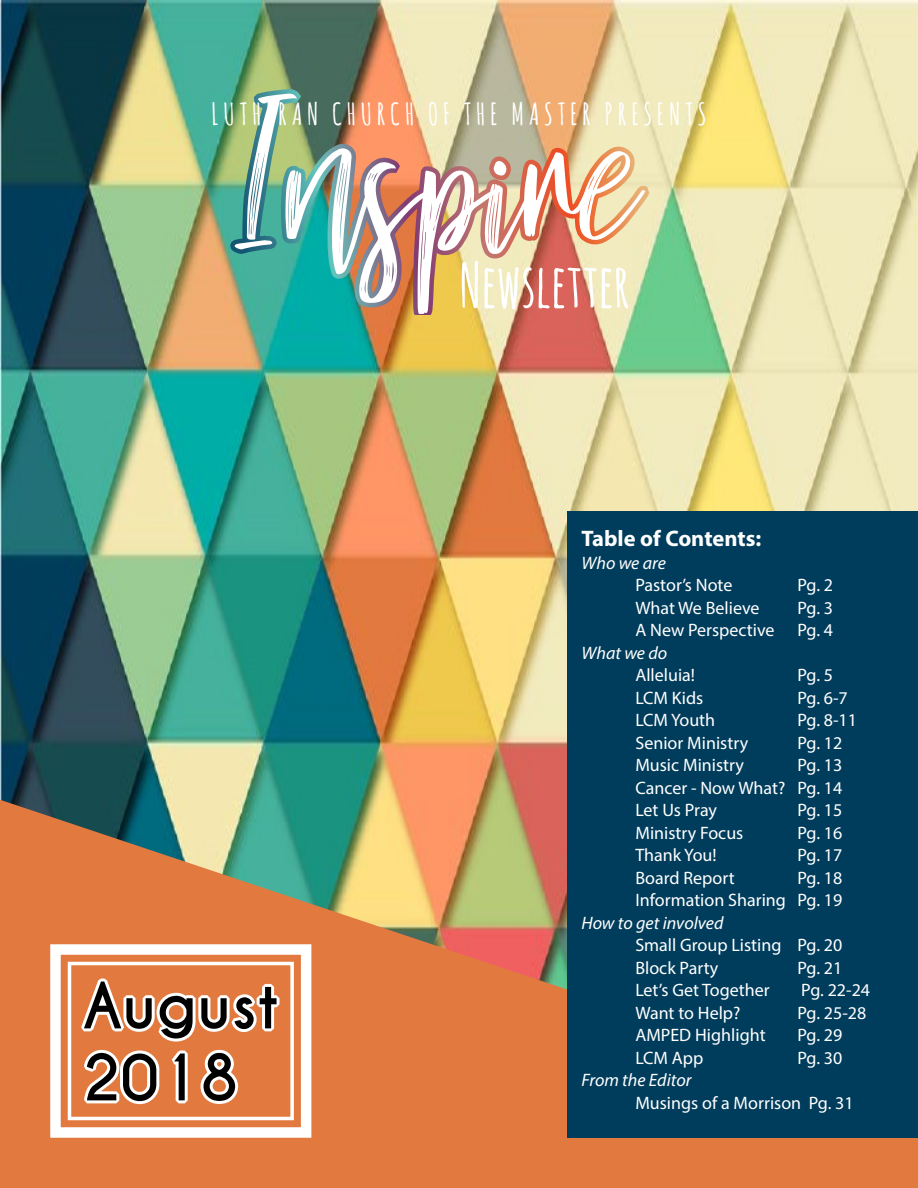
<style>
.page{position:relative;width:918px;height:1188px;background:#fff}
.page>*{position:absolute;margin:0;border:0;box-sizing:border-box;transform-origin:0 0}
.t1{font:159px "mellonydrybrush";color:#fff}
.t2{font:700 60px "Amatic SC";color:#fff}
.t3{font:700 60px/72px "Caviar Dreams";color:#000}
.t4{font:700 30px "Amatic SC";letter-spacing:.16em;color:#fff}
.t5{font:700 22.5px "Myriad Pro";color:#fff}
.t6{font:18px/22.5px "Myriad Pro";color:#fff;text-align:justify}
.t7{font:italic 18px "Myriad Pro";color:#fff}
</style>
<div class="page">
<img style="left:0;top:0;width:918px;height:800px">
<svg style="left:0;top:800px;width:918px;height:388px;background:#cf844e"></svg>
<svg style="left:227px;top:0;width:105px;height:273px;background:#5b957a"></svg>
<svg style="left:277px;top:116px;width:106px;height:577px;background:#6a9c7e"></svg>
<img style="left:352px;top:0;width:306px;height:360px">
<svg style="left:45px;top:939px;width:272px;height:204px"></svg>
<div style="left:68px;top:962px;width:226px;height:158px;border:4px solid #fff"></div>
<div style="left:567px;top:511px;width:351px;height:627px;background:#003d5c"></div>
<h1 class="t1" style="left:238px;top:90px;width:405px">Inspire</h1>
<h3 class="t4" style="left:212px;top:92px;width:496px">LUTHERAN CHURCH OF THE MASTER PRESENTS</h3>
<h2 class="t2" style="left:459px;top:243px;width:172px">Newsletter</h2>
<p class="t5" style="left:581px;top:524px;width:181px">Table of Contents:</p>
<p class="t7" style="left:581px;top:551px;width:86px">Who we are</p>
<p class="t6" style="left:635px;top:574px;width:99px">Pastor’s Note</p>
<p class="t6" style="left:797px;top:574px;width:37px">Pg. 2</p>
<p class="t6" style="left:635px;top:596px;width:126px">What We Believe</p>
<p class="t6" style="left:797px;top:596px;width:37px">Pg. 3</p>
<p class="t6" style="left:635px;top:619px;width:141px">A New Perspective</p>
<p class="t6" style="left:797px;top:619px;width:37px">Pg. 4</p>
<p class="t7" style="left:581px;top:641px;width:87px">What we do</p>
<p class="t6" style="left:635px;top:664px;width:61px">Alleluia!</p>
<p class="t6" style="left:797px;top:664px;width:37px">Pg. 5</p>
<p class="t6" style="left:635px;top:686px;width:69px">LCM Kids</p>
<p class="t6" style="left:797px;top:686px;width:52px">Pg. 6-7</p>
<p class="t6" style="left:635px;top:709px;width:81px">LCM Youth</p>
<p class="t6" style="left:797px;top:709px;width:61px">Pg. 8-11</p>
<p class="t6" style="left:635px;top:731px;width:114px">Senior Ministry</p>
<p class="t6" style="left:797px;top:731px;width:46px">Pg. 12</p>
<p class="t6" style="left:635px;top:754px;width:110px">Music Ministry</p>
<p class="t6" style="left:635px;top:754px;width:208px;text-indent:162px">Pg. 13<br>Cancer - Now What? Pg. 14<br>Let Us Pray</p>
<p class="t6" style="left:797px;top:799px;width:46px">Pg. 15</p>
<h2 class="t3" style="left:82px;top:972px;width:198px">August<br>2018</h2>
<p class="t6" style="left:635px;top:821px;width:110px">Ministry Focus</p>
<p class="t6" style="left:797px;top:821px;width:46px">Pg. 16</p>
<p class="t6" style="left:635px;top:844px;width:83px">Thank You!</p>
<p class="t6" style="left:797px;top:844px;width:46px">Pg. 17</p>
<p class="t6" style="left:635px;top:866px;width:101px">Board Report</p>
<p class="t6" style="left:635px;top:866px;width:208px;text-align:right">Pg. 18<br>Information Sharing Pg. 19</p>
<p class="t7" style="left:581px;top:911px;width:144px">How to get involved</p>
<p class="t6" style="left:635px;top:934px;width:208px">Small Group Listing Pg. 20<br>Block Party</p>
<p class="t6" style="left:797px;top:956px;width:46px">Pg. 21</p>
<p class="t6" style="left:635px;top:979px;width:136px">Let’s Get Together</p>
<p class="t6" style="left:801px;top:979px;width:70px">Pg. 22-24</p>
<p class="t6" style="left:635px;top:1001px;width:107px">Want to Help?</p>
<p class="t6" style="left:797px;top:1001px;width:70px">Pg. 25-28</p>
<p class="t6" style="left:635px;top:1024px;width:132px">AMPED Highlight</p>
<p class="t6" style="left:797px;top:1024px;width:46px">Pg. 29</p>
<p class="t6" style="left:635px;top:1046px;width:69px">LCM App</p>
<p class="t6" style="left:797px;top:1046px;width:46px">Pg. 30</p>
<p class="t7" style="left:581px;top:1069px;width:112px">From the Editor</p>
<p class="t6" style="left:635px;top:1091px;width:220px">Musings of a Morrison Pg. 31</p>
</div>
